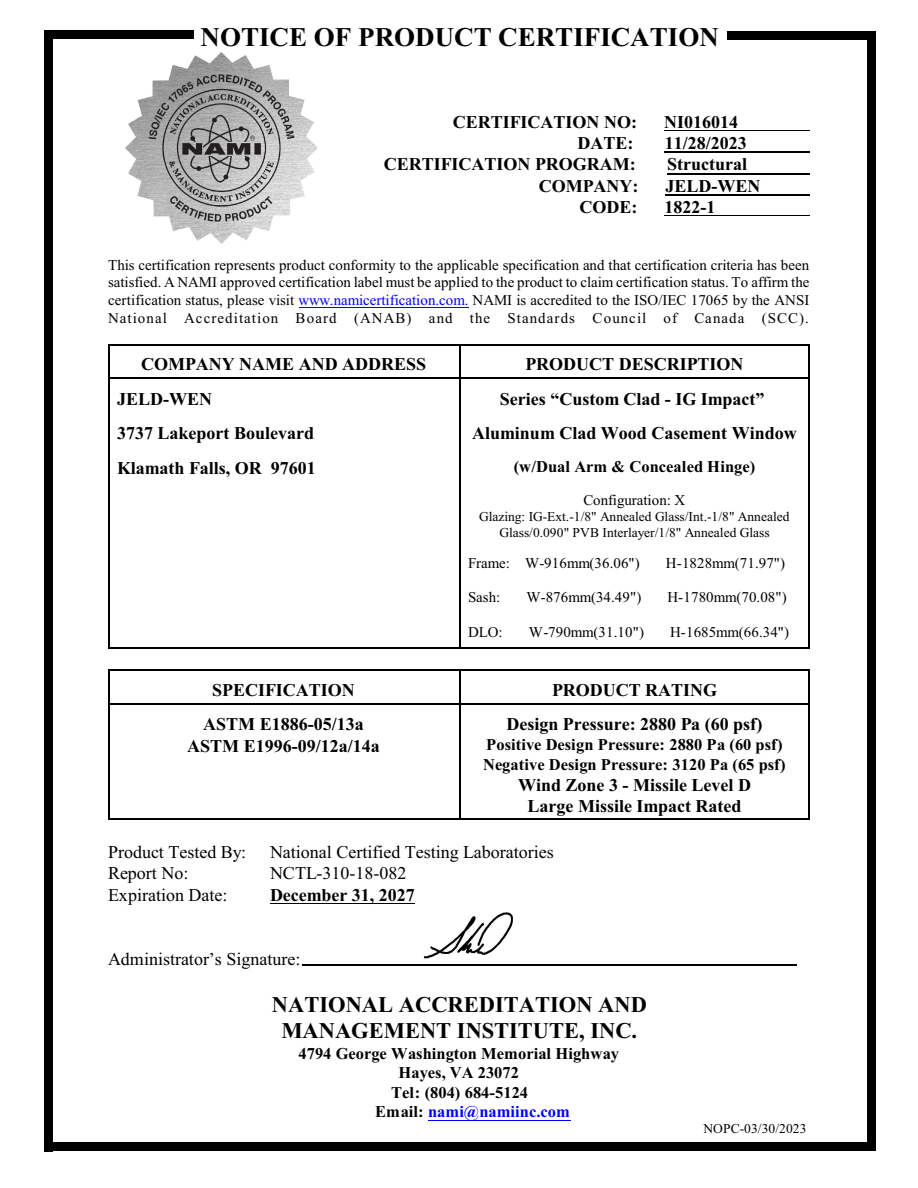
<style>
.page{position:relative;width:918px;height:1188px;background:#fff}
.page>*{position:absolute;margin:0;border:0;box-sizing:border-box;transform-origin:0 0}
.t1{font:700 27px "Times New Roman";color:#000}
.t2{font:700 22.5px/26.2px "Times New Roman";color:#000;text-align:center}
.t3{font:700 18px/21.3px "Times New Roman";color:#000;text-align:center}
.t4{font:18px "Times New Roman";color:#000}
.t5{font:700 16.5px/19.5px "Times New Roman";color:#000}
.t6{font:700 16.5px "Times New Roman";color:#00f}
.t7{font:15px/17.7px "Times New Roman";letter-spacing:.01em;color:#000;text-align:justify}
.t8{font:13.5px/15.9px "Times New Roman";color:#000;text-align:center}
.s1{color:#00f}
.s2{color:#000}
</style>
<div class="page">
<hr style="left:108px;top:344px;width:351px;height:1px;background:#000">
<hr style="left:108px;top:345px;width:1px;height:33px;background:#000">
<hr style="left:108px;top:377px;width:351px;height:1px;background:#000">
<hr style="left:809px;top:344px;width:1px;height:34px;background:#000">
<hr style="left:459px;top:344px;width:351px;height:1px;background:#000">
<hr style="left:459px;top:345px;width:1px;height:33px;background:#000">
<hr style="left:459px;top:377px;width:349px;height:1px;background:#000">
<hr style="left:108px;top:379px;width:1px;height:34px;background:#000">
<hr style="left:809px;top:379px;width:1px;height:34px;background:#000">
<hr style="left:459px;top:379px;width:1px;height:34px;background:#000">
<hr style="left:108px;top:413px;width:1px;height:34px;background:#000">
<hr style="left:809px;top:413px;width:1px;height:34px;background:#000">
<hr style="left:459px;top:413px;width:1px;height:34px;background:#000">
<hr style="left:108px;top:448px;width:1px;height:34px;background:#000">
<hr style="left:809px;top:448px;width:1px;height:34px;background:#000">
<hr style="left:459px;top:448px;width:1px;height:34px;background:#000">
<hr style="left:108px;top:482px;width:1px;height:63px;background:#000">
<hr style="left:809px;top:482px;width:1px;height:63px;background:#000">
<hr style="left:459px;top:482px;width:1px;height:63px;background:#000">
<hr style="left:108px;top:545px;width:1px;height:34px;background:#000">
<hr style="left:809px;top:545px;width:1px;height:34px;background:#000">
<hr style="left:459px;top:545px;width:1px;height:34px;background:#000">
<hr style="left:108px;top:579px;width:1px;height:35px;background:#000">
<hr style="left:809px;top:579px;width:1px;height:35px;background:#000">
<hr style="left:459px;top:579px;width:1px;height:35px;background:#000">
<hr style="left:108px;top:647px;width:351px;height:1px;background:#000">
<hr style="left:108px;top:614px;width:1px;height:33px;background:#000">
<hr style="left:809px;top:614px;width:1px;height:34px;background:#000">
<hr style="left:459px;top:647px;width:351px;height:1px;background:#000">
<hr style="left:459px;top:614px;width:1px;height:33px;background:#000">
<hr style="left:108px;top:670px;width:351px;height:1px;background:#000">
<hr style="left:108px;top:671px;width:1px;height:33px;background:#000">
<hr style="left:108px;top:703px;width:351px;height:1px;background:#000">
<hr style="left:809px;top:670px;width:1px;height:34px;background:#000">
<hr style="left:459px;top:670px;width:351px;height:1px;background:#000">
<hr style="left:459px;top:671px;width:1px;height:33px;background:#000">
<hr style="left:459px;top:703px;width:349px;height:1px;background:#000">
<hr style="left:108px;top:819px;width:351px;height:1px;background:#000">
<hr style="left:108px;top:704px;width:1px;height:115px;background:#000">
<hr style="left:809px;top:704px;width:1px;height:116px;background:#000">
<hr style="left:459px;top:819px;width:351px;height:1px;background:#000">
<hr style="left:459px;top:704px;width:1px;height:115px;background:#000">
<img style="left:125px;top:52px;width:193px;height:192px">
<hr style="left:664px;top:130px;width:146px;height:1px;background:#000">
<hr style="left:665px;top:152px;width:145px;height:1px;background:#000">
<hr style="left:667px;top:173px;width:143px;height:1px;background:#000">
<hr style="left:665px;top:194px;width:145px;height:1px;background:#000">
<hr style="left:665px;top:215px;width:145px;height:1px;background:#000">
<hr style="left:299px;top:307px;width:170px;height:1px;background:#00f">
<hr style="left:270px;top:903px;width:145px;height:1px;background:#000">
<hr style="left:428px;top:1120px;width:142px;height:1px;background:#00f">
<div style="left:867px;top:32px;width:8px;height:1119px;background:#000"></div>
<div style="left:728px;top:32px;width:147px;height:8px;background:#000"></div>
<div style="left:44px;top:31px;width:9px;height:1120px;background:#000"></div>
<div style="left:44px;top:30px;width:150px;height:9px;background:#000"></div>
<hr style="left:302px;top:964px;width:494px;height:2px;background:#000">
<div style="left:44px;top:1142px;width:831px;height:9px;background:#000"></div>
<img style="left:424px;top:912px;width:89px;height:47px">
<h1 class="t1" style="left:201px;top:28px;width:520px">NOTICE OF PRODUCT CERTIFICATION</h1>
<p class="t3" style="left:453px;top:113px;width:186px">CERTIFICATION NO:</p>
<p class="t3" style="left:664px;top:113px;width:75px">NI016014</p>
<p class="t3" style="left:577px;top:134px;width:57px">DATE:</p>
<p class="t3" style="left:665px;top:134px;width:84px">11/28/2023</p>
<p class="t3" style="left:384px;top:155px;width:254px">CERTIFICATION PROGRAM:</p>
<p class="t3" style="left:667px;top:155px;width:81px">Structural</p>
<p class="t3" style="left:539px;top:177px;width:101px">COMPANY:</p>
<p class="t3" style="left:666px;top:177px;width:97px">JELD-WEN</p>
<p class="t3" style="left:580px;top:198px;width:59px">CODE:</p>
<p class="t3" style="left:665px;top:198px;width:52px">1822-1</p>
<p class="t7" style="left:108px;top:257px;width:703px">This certification represents product conformity to the applicable specification and that certification criteria has been satisfied. A NAMI approved certification label must be applied to the product to claim certification status. To affirm the certification status, please visit <span class="s1">www.namicertification.com.</span> NAMI is accredited to the ISO/IEC 17065 by the ANSI National Accreditation Board (ANAB) and the Standards Council of Canada (SCC).</p>
<p class="t3" style="left:141px;top:355px;width:287px">COMPANY NAME AND ADDRESS</p>
<p class="t3" style="left:525px;top:355px;width:220px">PRODUCT DESCRIPTION</p>
<p class="t3" style="left:117px;top:390px;width:97px">JELD-WEN</p>
<p class="t3" style="left:500px;top:390px;width:266px">Series “Custom Clad - IG Impact”</p>
<p class="t3" style="left:117px;top:424px;width:199px">3737 Lakeport Boulevard</p>
<p class="t3" style="left:472px;top:424px;width:326px">Aluminum Clad Wood Casement Window</p>
<p class="t3" style="left:117px;top:459px;width:200px">Klamath Falls, OR 97601</p>
<p class="t5" style="left:514px;top:459px;width:243px">(w/Dual Arm &amp; Concealed Hinge)</p>
<p class="t7" style="left:583px;top:493px;width:104px">Configuration: X</p>
<p class="t8" style="left:479px;top:510px;width:312px">Glazing: IG-Ext.-1/8" Annealed Glass/Int.-1/8" Annealed<br>Glass/0.090" PVB Interlayer/1/8" Annealed Glass</p>
<p class="t7" style="left:468px;top:555px;width:173px">Frame: W-916mm(36.06")</p>
<p class="t7" style="left:666px;top:555px;width:121px">H-1828mm(71.97")</p>
<p class="t7" style="left:468px;top:590px;width:34px">Sash:</p>
<p class="t7" style="left:526px;top:590px;width:116px">W-876mm(34.49")</p>
<p class="t7" style="left:668px;top:590px;width:121px">H-1780mm(70.08")</p>
<p class="t7" style="left:468px;top:624px;width:36px">DLO:</p>
<p class="t7" style="left:529px;top:624px;width:117px">W-790mm(31.10")</p>
<p class="t7" style="left:670px;top:624px;width:121px">H-1685mm(66.34")</p>
<p class="t3" style="left:212px;top:681px;width:144px">SPECIFICATION</p>
<p class="t3" style="left:552px;top:681px;width:167px">PRODUCT RATING</p>
<p class="t3" style="left:187px;top:716px;width:194px">ASTM E1886-05/13a<br>ASTM E1996-09/12a/14a</p>
<p class="t3" style="left:507px;top:716px;width:257px">Design Pressure: 2880 Pa (60 psf)</p>
<p class="t5" style="left:483px;top:737px;width:304px">Positive Design Pressure: 2880 Pa (60 psf)<br>Negative Design Pressure: 3120 Pa (65 psf)</p>
<p class="t3" style="left:518px;top:776px;width:235px">Wind Zone 3 - Missile Level D<br>Large Missile Impact Rated</p>
<p class="t4" style="left:108px;top:846px;width:140px">Product Tested By:</p>
<p class="t4" style="left:270px;top:846px;width:285px">National Certified Testing Laboratories</p>
<p class="t4" style="left:108px;top:867px;width:82px">Report No:</p>
<p class="t4" style="left:270px;top:867px;width:138px">NCTL-310-18-082</p>
<p class="t4" style="left:108px;top:889px;width:121px">Expiration Date:</p>
<p class="t3" style="left:270px;top:886px;width:146px">December 31, 2027</p>
<p class="t4" style="left:108px;top:952px;width:194px">Administrator’s Signature:</p>
<h2 class="t2" style="left:272px;top:993px;width:376px">NATIONAL ACCREDITATION AND<br>MANAGEMENT INSTITUTE, INC.</h2>
<p class="t5" style="left:299px;top:1045px;width:322px">4794 George Washington Memorial Highway</p>
<p class="t5" style="left:399px;top:1065px;width:122px">Hayes, VA 23072</p>
<p class="t5" style="left:391px;top:1084px;width:139px">Tel: (804) 684-5124</p>
<p class="t6" style="left:375px;top:1106px;width:196px"><span class="s2">Email:</span> nami@namiinc.com</p>
<p class="t8" style="left:704px;top:1122px;width:104px">NOPC-03/30/2023</p>
</div>
